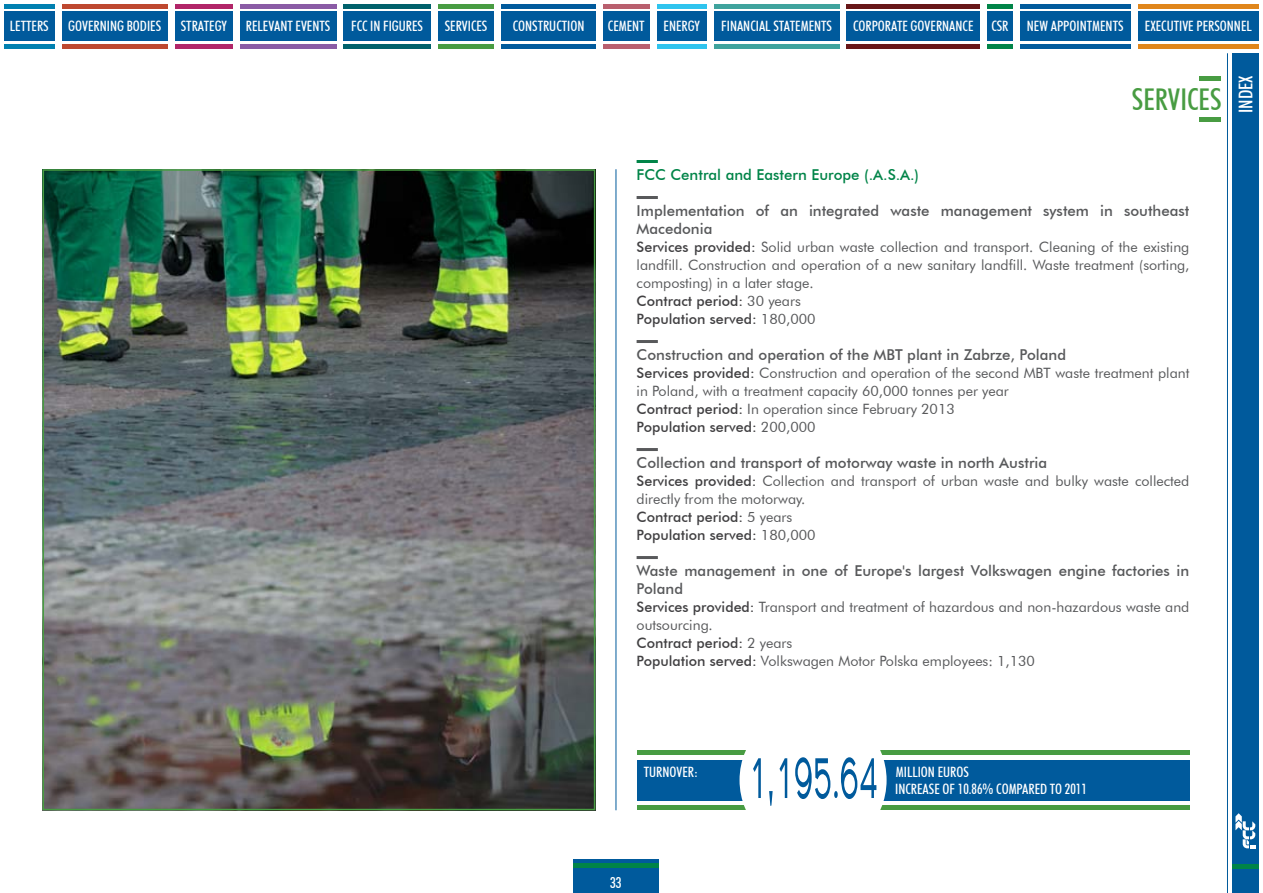
<style>
.page{position:relative;width:1263px;height:893px;background:#fff}
.page>*{position:absolute;margin:0;border:0;box-sizing:border-box;transform-origin:0 0}
.t1{font:56.7px "Florencesans SC Comp";color:#005a9c}
.t2{font:500 condensed 30px "Futura BT";color:#489c42}
.t3{font:500 condensed 19.05px "Futura BT";color:#fff}
.t4{font:500 15px/18px "Futura BT";color:#58595b}
.t5{font:500 15px "Futura BT";color:#008448}
.t6{font:500 condensed 15px "Futura BT";color:#fff}
.t7{font:14.25px/18px "Futura BT";color:#58595b}
.t8{font:500 condensed 14.25px "Futura BT";color:#fff}
.s1{font-weight:500;color:#414042}
</style>
<div class="page">
<hr style="left:1199px;top:77px;width:21px;height:4px;background:#489c42">
<hr style="left:1199px;top:117px;width:21px;height:4px;background:#489c42">
<hr style="left:637px;top:160px;width:21px;height:3px;background:#008448">
<hr style="left:637px;top:196px;width:21px;height:3px;background:#58595b">
<hr style="left:637px;top:340px;width:21px;height:3px;background:#58595b">
<hr style="left:637px;top:448px;width:21px;height:3px;background:#58595b">
<hr style="left:637px;top:556px;width:21px;height:3px;background:#58595b">
<img style="left:46px;top:172px;width:546px;height:635px">
<div style="left:43px;top:169px;width:552px;height:641px;border:2px solid #489c42"></div>
<hr style="left:616px;top:169px;width:1px;height:641px;background:#005a9c">
<div style="left:573px;top:868px;width:85px;height:25px;background:#005a9c"></div>
<div style="left:573px;top:859px;width:85px;height:5px;background:#005a9c"></div>
<hr style="left:573px;top:864px;width:85px;height:4px;background:#008448">
<div style="left:4px;top:12px;width:50px;height:29px;background:#005a9c"></div>
<div style="left:4px;top:4px;width:50px;height:5px;background:#0080b0"></div>
<hr style="left:4px;top:45px;width:50px;height:4px;background:#0080b0">
<div style="left:62px;top:12px;width:106px;height:29px;background:#005a9c"></div>
<div style="left:62px;top:4px;width:106px;height:5px;background:#be482f"></div>
<hr style="left:62px;top:45px;width:106px;height:4px;background:#be482f">
<div style="left:175px;top:12px;width:58px;height:29px;background:#005a9c"></div>
<div style="left:175px;top:4px;width:58px;height:5px;background:#b12568"></div>
<hr style="left:175px;top:45px;width:58px;height:4px;background:#b12568">
<div style="left:240px;top:12px;width:96px;height:29px;background:#005a9c"></div>
<div style="left:240px;top:4px;width:96px;height:5px;background:#8a5ba5"></div>
<hr style="left:240px;top:45px;width:96px;height:4px;background:#8a5ba5">
<div style="left:344px;top:12px;width:87px;height:29px;background:#005a9c"></div>
<div style="left:344px;top:4px;width:87px;height:5px;background:#00616b"></div>
<hr style="left:344px;top:45px;width:87px;height:4px;background:#00616b">
<div style="left:501px;top:12px;width:95px;height:29px;background:#005a9c"></div>
<div style="left:501px;top:4px;width:95px;height:5px;background:#005a9c"></div>
<hr style="left:501px;top:45px;width:95px;height:4px;background:#005a9c">
<div style="left:603px;top:12px;width:46px;height:29px;background:#005a9c"></div>
<div style="left:603px;top:4px;width:46px;height:5px;background:#b95f6e"></div>
<hr style="left:603px;top:45px;width:46px;height:4px;background:#b95f6e">
<div style="left:657px;top:12px;width:50px;height:29px;background:#005a9c"></div>
<div style="left:657px;top:4px;width:50px;height:5px;background:#2fc4ee"></div>
<hr style="left:657px;top:45px;width:50px;height:4px;background:#2fc4ee">
<div style="left:714px;top:12px;width:125px;height:29px;background:#005a9c"></div>
<div style="left:714px;top:4px;width:125px;height:5px;background:#3fa39d"></div>
<hr style="left:714px;top:45px;width:125px;height:4px;background:#3fa39d">
<div style="left:847px;top:12px;width:133px;height:29px;background:#005a9c"></div>
<div style="left:847px;top:4px;width:133px;height:5px;background:#671618"></div>
<hr style="left:847px;top:45px;width:133px;height:4px;background:#671618">
<div style="left:987px;top:12px;width:25px;height:29px;background:#005a9c"></div>
<div style="left:987px;top:4px;width:25px;height:5px;background:#008448"></div>
<hr style="left:987px;top:45px;width:25px;height:4px;background:#008448">
<div style="left:1138px;top:12px;width:121px;height:29px;background:#005a9c"></div>
<div style="left:1138px;top:4px;width:121px;height:5px;background:#e0861b"></div>
<hr style="left:1138px;top:45px;width:121px;height:4px;background:#e0861b">
<div style="left:1020px;top:12px;width:110px;height:29px;background:#005a9c"></div>
<div style="left:1020px;top:4px;width:110px;height:5px;background:#005a9c"></div>
<hr style="left:1020px;top:45px;width:110px;height:4px;background:#005a9c">
<div style="left:438px;top:12px;width:56px;height:29px;background:#005a9c"></div>
<div style="left:438px;top:4px;width:56px;height:5px;background:#489c42"></div>
<hr style="left:438px;top:45px;width:56px;height:4px;background:#489c42">
<hr style="left:1227px;top:53px;width:1px;height:840px;background:#005a9c">
<div style="left:1232px;top:53px;width:27px;height:807px;background:#005a9c"></div>
<div style="left:1232px;top:867px;width:27px;height:26px;background:#005a9c"></div>
<hr style="left:1232px;top:860px;width:27px;height:4px;background:#005a9c">
<hr style="left:1232px;top:864px;width:27px;height:4px;background:#008448">
<svg style="left:1235px;top:813px;width:20px;height:35px"></svg>
<div style="left:637px;top:750px;width:552px;height:5px;background:#489c42"></div>
<div style="left:637px;top:760px;width:552px;height:40px;background:#005a9c"></div>
<hr style="left:637px;top:806px;width:552px;height:4px;background:#489c42">
<div style="left:739px;top:707px;width:147px;height:147px;background:#fff;border-radius:50%"></div>
<p class="t8" style="left:10px;top:18px;width:39px">LETTERS</p>
<p class="t8" style="left:68px;top:18px;width:94px">GOVERNING BODIES</p>
<p class="t8" style="left:181px;top:18px;width:48px">STRATEGY</p>
<p class="t8" style="left:246px;top:18px;width:86px">RELEVANT EVENTS</p>
<p class="t8" style="left:351px;top:18px;width:73px">FCC IN FIGURES</p>
<p class="t8" style="left:445px;top:18px;width:44px">SERVICES</p>
<p class="t8" style="left:513px;top:18px;width:73px">CONSTRUCTION</p>
<p class="t8" style="left:608px;top:18px;width:13px">CEMENT</p>
<p class="t8" style="left:664px;top:18px;width:13px">ENERG</p>
<p class="t8" style="left:694px;top:18px;width:7px">Y</p>
<p class="t8" style="left:721px;top:18px;width:112px">FINANCIAL STATEMENTS</p>
<p class="t8" style="left:853px;top:18px;width:122px">CORPORATE GOVERNANCE</p>
<p class="t8" style="left:991px;top:18px;width:19px">CSR</p>
<p class="t8" style="left:1027px;top:18px;width:98px">NEW APPOINTMENTS</p>
<p class="t8" style="left:1145px;top:18px;width:108px">EXECUTIVE PERSONNEL</p>
<h2 class="t2" style="left:1132px;top:81px;width:91px">SERVICES</h2>
<h3 class="t3" style="left:1234px;top:113px;width:39px;rotate:-90deg">INDEX</h3>
<p class="t5" style="left:637px;top:166px;width:284px">FCC Central and Eastern Europe (.A.S.A.)</p>
<p class="t4" style="left:637px;top:202px;width:554px">Implementation of an integrated waste management system in southeast<br>Macedonia</p>
<p class="t7" style="left:637px;top:238px;width:554px"><span class="s1">Services provided:</span> Solid urban waste collection and transport. Cleaning of the existing landfill. Construction and operation of a new sanitary landfill. Waste treatment (sorting, composting) in a later stage.<br><span class="s1">Contract period:</span> 30 years<br><span class="s1">Population served:</span> 180,000</p>
<p class="t4" style="left:637px;top:346px;width:431px">Construction and operation of the MBT plant in Zabrze, Poland</p>
<p class="t7" style="left:637px;top:364px;width:554px"><span class="s1">Services provided:</span> Construction and operation of the second MBT waste treatment plant in Poland, with a treatment capacity 60,000 tonnes per year<br><span class="s1">Contract period:</span> In operation since February 2013<br><span class="s1">Population served:</span> 200,000</p>
<p class="t4" style="left:637px;top:454px;width:412px">Collection and transport of motorway waste in north Austria</p>
<p class="t7" style="left:637px;top:472px;width:554px"><span class="s1">Services provided:</span> Collection and transport of urban waste and bulky waste collected directly from the motorway.<br><span class="s1">Contract period:</span> 5 years<br><span class="s1">Population served:</span> 180,000</p>
<p class="t4" style="left:637px;top:562px;width:554px">Waste management in one of Europe's largest Volkswagen engine factories in<br>Poland</p>
<p class="t7" style="left:637px;top:598px;width:554px"><span class="s1">Services provided:</span> Transport and treatment of hazardous and non-hazardous waste and outsourcing.<br><span class="s1">Contract period:</span> 2 years<br><span class="s1">Population served:</span> Volkswagen Motor Polska employees: 1,130</p>
<h1 class="t1" style="left:748px;top:748px;width:132px">1,195.64</h1>
<p class="t8" style="left:644px;top:763px;width:13px">TURNOVER</p>
<p class="t8" style="left:694px;top:763px;width:5px">:</p>
<p class="t8" style="left:896px;top:763px;width:7px">MILLION</p>
<p class="t8" style="left:938px;top:763px;width:7px">EUROS</p>
<p class="t8" style="left:895px;top:780px;width:10px">INCREASE</p>
<p class="t8" style="left:943px;top:780px;width:61px">OF 10.86% COMPARED</p>
<p class="t8" style="left:1050px;top:780px;width:38px">TO 2011</p>
<p class="t6" style="left:610px;top:873px;width:13px">33</p>
</div>
